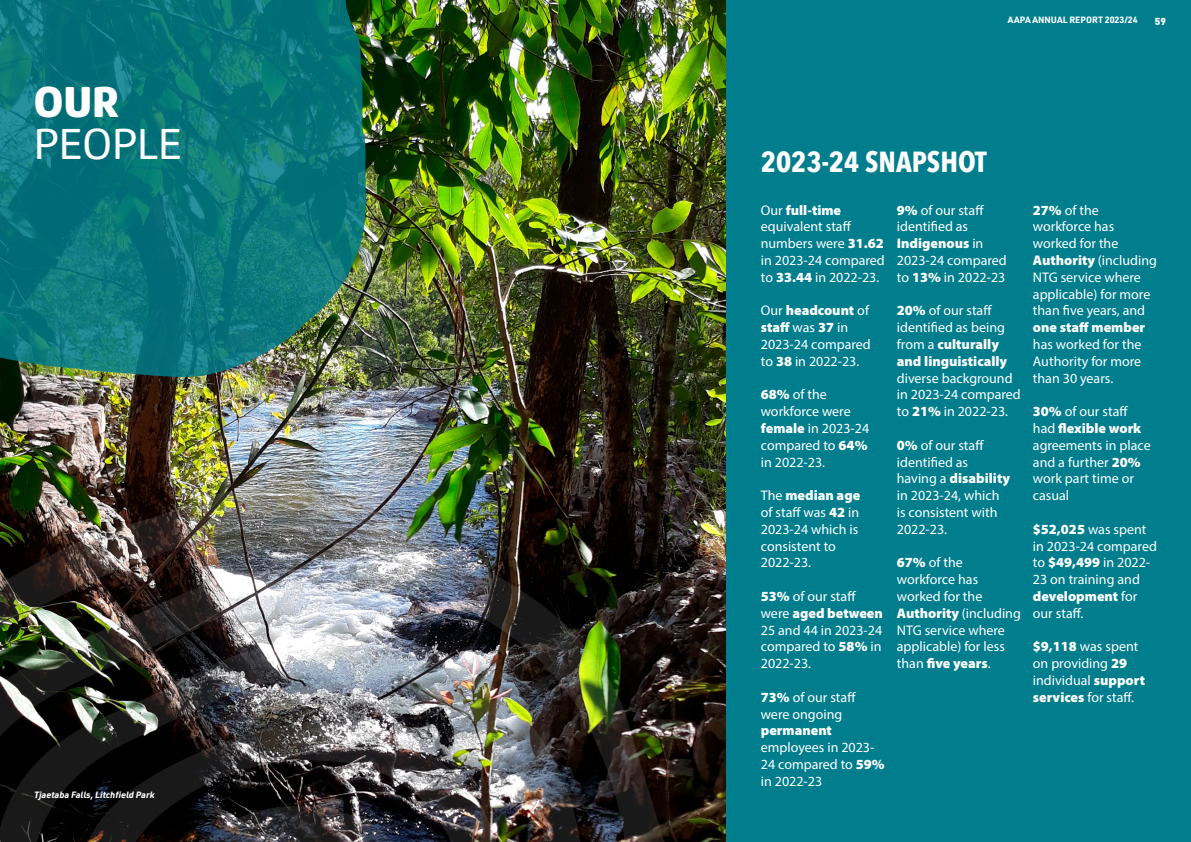
<style>
.page{position:relative;width:1191px;height:842px;background:#fff}
.page>*{position:absolute;margin:0;border:0;box-sizing:border-box;transform-origin:0 0}
.t1{font:45px "Amelia Rounded UP Regular";color:#fff}
.t2{font:45px "Amelia Rounded UP Black";color:#fff}
.t3{font:700 29px "Avenir Next Condensed";color:#fff}
.t4{font:14px/16.8px "Myriad Pro";color:#fff}
.t5{font:900 14px "Myriad Pro";color:#fff}
.t6{font:900 10px "DIN Pro";color:#fff}
.t7{font:italic 700 9px "URWDIN";color:#fff}
.t8{font:700 9px "URWDIN";color:#fff}
.s1{font-weight:900}
</style>
<div class="page">
<div style="left:595px;top:0;width:596px;height:842px;background:#007e8e"></div>
<img style="left:0;top:0;width:726px;height:842px">
<svg style="left:0;top:0;width:366px;height:378px;background:#107577"></svg>
<img style="left:0;top:465px;width:673px;height:377px">
<img style="left:0;top:567px;width:632px;height:275px">
<img style="left:68px;top:715px;width:450px;height:127px">
<svg style="left:157px;top:797px;width:279px;height:45px;background:#2c2a2f"></svg>
<h1 class="t2" style="left:34px;top:73px;width:87px">OUR</h1>
<h1 class="t1" style="left:34px;top:116px;width:150px">PEOPLE</h1>
<p class="t7" style="left:34px;top:789px;width:122px">Tjaetaba Falls, Litchfield Park</p>
<p class="t8" style="left:1007px;top:14px;width:131px">AAPA ANNUAL REPORT 2023/24</p>
<p class="t6" style="left:1155px;top:14px;width:13px">59</p>
<h2 class="t3" style="left:761px;top:144px;width:228px">2023-24 SNAPSHOT</h2>
<p class="t4" style="left:761px;top:201px;width:125px">Our <span class="s1">full-time </span>equivalent staff numbers were <span class="s1">31.62 </span>in 2023-24 compared to <span class="s1">33.44</span> in 2022-23.</p>
<p class="t4" style="left:761px;top:302px;width:111px">Our <span class="s1">headcount</span> of <span class="s1">staff</span> was <span class="s1">37</span> in<br>2023-24 compared to <span class="s1">38</span> in 2022-23.</p>
<p class="t4" style="left:761px;top:386px;width:110px"><span class="s1">68%</span> of the workforce were <span class="s1">female</span> in 2023-24 compared to <span class="s1">64% </span>in 2022-23.</p>
<p class="t4" style="left:761px;top:487px;width:101px">The <span class="s1">median age </span>of staff was <span class="s1">42</span> in<br>2023-24 which is consistent to<br>2022-23.</p>
<p class="t4" style="left:761px;top:588px;width:124px"><span class="s1">53%</span> of our staff were <span class="s1">aged between<br></span>25 and 44 in 2023-24 compared to <span class="s1">58%</span> in<br>2022-23.</p>
<p class="t4" style="left:761px;top:688px;width:97px"><span class="s1">73%</span> of our staff were ongoing</p>
<p class="t5" style="left:761px;top:721px;width:73px">permanent</p>
<p class="t4" style="left:761px;top:739px;width:125px">employees in 2023-<br>24 compared to <span class="s1">59% </span>in 2022-23</p>
<p class="t4" style="left:897px;top:201px;width:111px"><span class="s1">9%</span> of our staff identified as<br><span class="s1">Indigenous</span> in<br>2023-24 compared to <span class="s1">13%</span> in 2022-23</p>
<p class="t4" style="left:897px;top:302px;width:112px"><span class="s1">20%</span> of our staff identified as being from a <span class="s1">culturally and linguistically</span></p>
<p class="t4" style="left:897px;top:369px;width:125px">diverse background in 2023-24 compared to <span class="s1">21%</span> in 2022-23.</p>
<p class="t4" style="left:897px;top:436px;width:115px"><span class="s1">0%</span> of our staff identified as having a <span class="s1">disability </span>in 2023-24, which is consistent with<br>2022-23.</p>
<p class="t4" style="left:897px;top:554px;width:125px"><span class="s1">67%</span> of the workforce has worked for the<br><span class="s1">Authority</span> (including<br>NTG service where applicable) for less than <span class="s1">five years</span>.</p>
<p class="t4" style="left:1033px;top:201px;width:125px"><span class="s1">27%</span> of the workforce has worked for the<br><span class="s1">Authority</span> (including<br>NTG service where applicable) for more than five years, and</p>
<p class="t5" style="left:1033px;top:318px;width:114px">one staff member</p>
<p class="t4" style="left:1033px;top:336px;width:110px;text-align:justify">has worked for the Authority for more than 30 years.</p>
<p class="t4" style="left:1033px;top:403px;width:119px"><span class="s1">30%</span> of our staff had <span class="s1">flexible work </span>agreements in place and a further <span class="s1">20% </span>work part time or casual</p>
<p class="t4" style="left:1033px;top:520px;width:125px"><span class="s1">$52,025</span> was spent in 2023-24 compared to <span class="s1">$49,499</span> in 2022-<br>23 on training and <span class="s1">development</span> for our staff.</p>
<p class="t4" style="left:1033px;top:638px;width:114px"><span class="s1">$9,118</span> was spent on providing <span class="s1">29 </span>individual <span class="s1">support services</span> for staff.</p>
</div>
